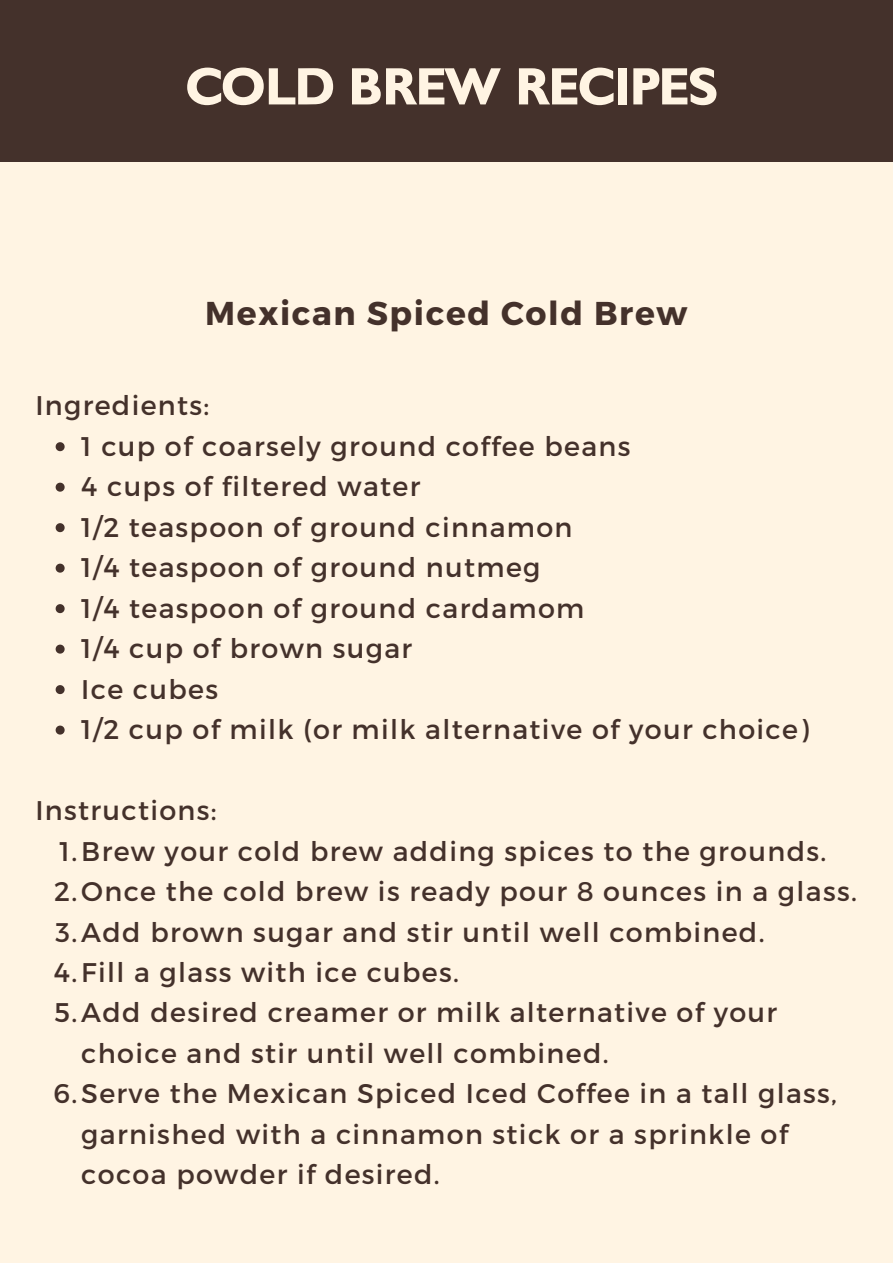
<style>
.page{position:relative;width:893px;height:1264px;background:#fff}
.page>*{position:absolute;margin:0;border:0;box-sizing:border-box;transform-origin:0 0}
.t1{font:700 51.15px "Gibson";color:#fff4e3}
.t2{font:700 33px "Montserrat";letter-spacing:.05em;color:#44312b}
.t3{font:27px/40.5px "Montserrat";letter-spacing:.05em;color:#44312b}
</style>
<div class="page">
<div style="left:0;top:0;width:892px;height:1262px;background:#fff4e3"></div>
<svg style="left:56px;top:442px;width:9px;height:9px"></svg>
<svg style="left:56px;top:482px;width:9px;height:9px"></svg>
<svg style="left:56px;top:523px;width:9px;height:9px"></svg>
<svg style="left:56px;top:563px;width:9px;height:9px"></svg>
<svg style="left:56px;top:604px;width:9px;height:9px"></svg>
<svg style="left:56px;top:644px;width:9px;height:9px"></svg>
<svg style="left:56px;top:685px;width:9px;height:9px"></svg>
<svg style="left:56px;top:725px;width:9px;height:9px"></svg>
<div style="left:0;top:0;width:892px;height:161px;background:#44312b"></div>
<h1 class="t1" style="left:187px;top:57px;width:534px">COLD BREW RECIPES</h1>
<p class="t2" style="left:205px;top:292px;width:483px">Mexican Spiced Cold Brew</p>
<p class="t3" style="left:35px;top:384px;width:175px">Ingredients:</p>
<p class="t3" style="left:81px;top:424px;width:728px">1 cup of coarsely ground coffee beans<br>4 cups of filtered water<br>1/2 teaspoon of ground cinnamon<br>1/4 teaspoon of ground nutmeg<br>1/4 teaspoon of ground cardamom<br>1/4 cup of brown sugar<br>Ice cubes<br>1/2 cup of milk (or milk alternative of your choice)</p>
<p class="t3" style="left:35px;top:788px;width:183px">Instructions:</p>
<p class="t3" style="left:60px;top:829px;width:768px">1.Brew your cold brew adding spices to the grounds.</p>
<p class="t3" style="left:54px;top:869px;width:804px">2.Once the cold brew is ready pour 8 ounces in a glass.</p>
<p class="t3" style="left:55px;top:910px;width:710px">3.Add brown sugar and stir until well combined.</p>
<p class="t3" style="left:54px;top:950px;width:407px">4.Fill a glass with ice cubes.</p>
<p class="t3" style="left:54px;top:991px;width:724px">5.Add desired creamer or milk alternative of your</p>
<p class="t3" style="left:81px;top:1031px;width:529px">choice and stir until well combined.</p>
<p class="t3" style="left:53px;top:1072px;width:785px">6.Serve the Mexican Spiced Iced Coffee in a tall glass,</p>
<p class="t3" style="left:81px;top:1112px;width:708px">garnished with a cinnamon stick or a sprinkle of</p>
<p class="t3" style="left:81px;top:1153px;width:360px">cocoa powder if desired.</p>
</div>
